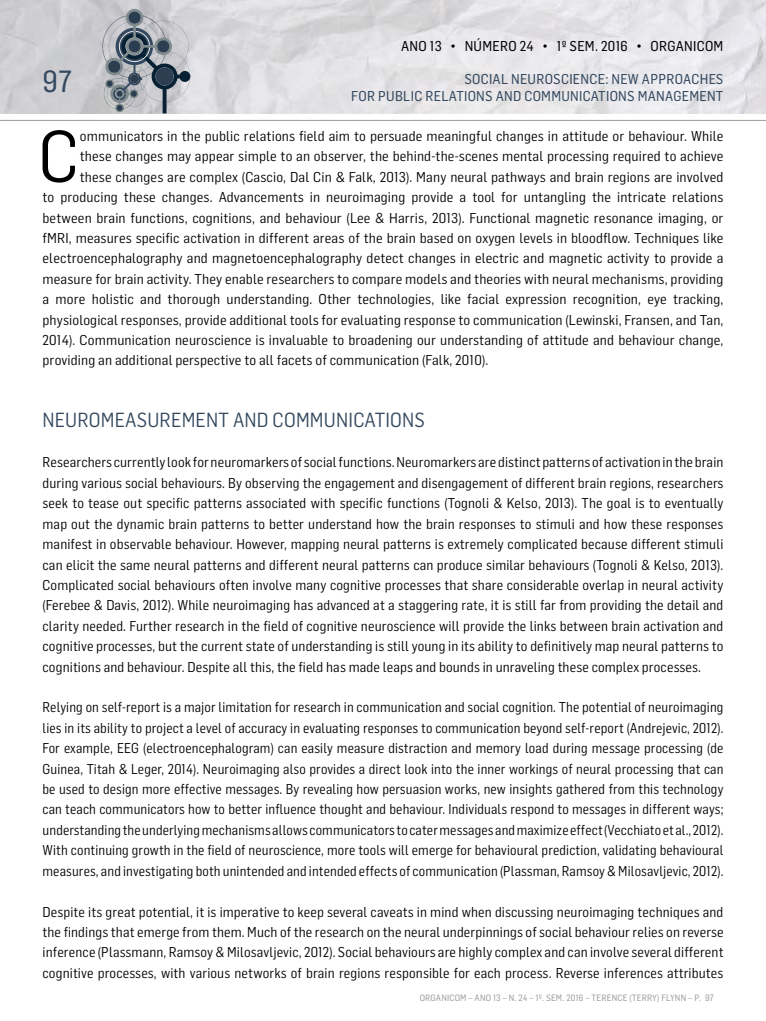
<style>
.page{position:relative;width:766px;height:1021px;background:#fff}
.page>*{position:absolute;margin:0;border:0;box-sizing:border-box;transform-origin:0 0}
.t1{font:71.2px "Flama Semicondensed";color:#000}
.t2{font:30px "Flama Semicondensed Basic";color:#34495f}
.t3{font:20px "Flama Semicondensed";letter-spacing:.01em;color:#34495f}
.t4{font:14px/20.4px "Flama Semicondensed";letter-spacing:.01em;color:#000;text-align:justify}
.t5{font:14px/16.8px "Flama Semicondensed Basic";letter-spacing:.02em;color:#34495f;text-align:right}
.t6{font:14px "Flama Semicondensed Basic";letter-spacing:.02em;color:#000}
.t7{font:9px "Flama Semicondensed Basic";letter-spacing:.02em;color:#9d9d9c}
</style>
<div class="page">
<img style="left:0;top:0;width:765px;height:113px">
<hr style="left:0;top:120px;width:765px;height:1px;background:#9d9d9c">
<svg style="left:102px;top:9px;width:88px;height:104px;background:#989ea6"></svg>
<p class="t6" style="left:401px;top:37px;width:324px">ANO 13 • NÚMERO 24 • 1º SEM. 2016 • ORGANICOM</p>
<p class="t5" style="left:351px;top:70px;width:373px">SOCIAL NEUROSCIENCE: NEW APPROACHES<br>FOR PUBLIC RELATIONS AND COMMUNICATIONS MANAGEMENT</p>
<h2 class="t2" style="left:43px;top:62px;width:31px">97</h2>
<h1 class="t1" style="left:38px;top:111px;width:42px">C</h1>
<p class="t4" style="left:80px;top:125px;width:645px">ommunicators in the public relations field aim to persuade meaningful changes in attitude or behaviour. While</p>
<p class="t4" style="left:80px;top:145px;width:645px">these changes may appear simple to an observer, the behind-the-scenes mental processing required to achieve</p>
<p class="t4" style="left:80px;top:166px;width:645px">these changes are complex (Cascio, Dal Cin &amp; Falk, 2013). Many neural pathways and brain regions are involved</p>
<p class="t4" style="left:43px;top:186px;width:682px">to producing these changes. Advancements in neuroimaging provide a tool for untangling the intricate relations</p>
<p class="t4" style="left:43px;top:207px;width:682px">between brain functions, cognitions, and behaviour (Lee &amp; Harris, 2013). Functional magnetic resonance imaging, or</p>
<p class="t4" style="left:43px;top:227px;width:682px">fMRI, measures specific activation in different areas of the brain based on oxygen levels in bloodflow. Techniques like</p>
<p class="t4" style="left:43px;top:247px;width:682px">electroencephalography and magnetoencephalography detect changes in electric and magnetic activity to provide a</p>
<p class="t4" style="left:43px;top:268px;width:682px">measure for brain activity. They enable researchers to compare models and theories with neural mechanisms, providing</p>
<p class="t4" style="left:43px;top:288px;width:682px">a more holistic and thorough understanding. Other technologies, like facial expression recognition, eye tracking,</p>
<p class="t4" style="left:43px;top:309px;width:682px">physiological responses, provide additional tools for evaluating response to communication (Lewinski, Fransen, and Tan,</p>
<p class="t4" style="left:43px;top:329px;width:682px">2014). Communication neuroscience is invaluable to broadening our understanding of attitude and behaviour change,</p>
<p class="t4" style="left:43px;top:349px;width:447px">providing an additional perspective to all facets of communication (Falk, 2010).</p>
<h3 class="t3" style="left:43px;top:407px;width:384px">NEUROMEASUREMENT AND COMMUNICATIONS</h3>
<p class="t4" style="left:43px;top:451px;width:682px">Researchers currently look for neuromarkers of social functions. Neuromarkers are distinct patterns of activation in the brain during various social behaviours. By observing the engagement and disengagement of different brain regions, researchers seek to tease out specific patterns associated with specific functions (Tognoli &amp; Kelso, 2013). The goal is to eventually map out the dynamic brain patterns to better understand how the brain responses to stimuli and how these responses manifest in observable behaviour. However, mapping neural patterns is extremely complicated because different stimuli can elicit the same neural patterns and different neural patterns can produce similar behaviours (Tognoli &amp; Kelso, 2013).<br>Complicated social behaviours often involve many cognitive processes that share considerable overlap in neural activity (Ferebee &amp; Davis, 2012). While neuroimaging has advanced at a staggering rate, it is still far from providing the detail and clarity needed. Further research in the field of cognitive neuroscience will provide the links between brain activation and cognitive processes, but the current state of understanding is still young in its ability to definitively map neural patterns to cognitions and behaviour. Despite all this, the field has made leaps and bounds in unraveling these complex processes.</p>
<p class="t4" style="left:43px;top:696px;width:682px">Relying on self-report is a major limitation for research in communication and social cognition. The potential of neuroimaging lies in its ability to project a level of accuracy in evaluating responses to communication beyond self-report (Andrejevic, 2012).<br>For example, EEG (electroencephalogram) can easily measure distraction and memory load during message processing (de Guinea, Titah &amp; Leger, 2014). Neuroimaging also provides a direct look into the inner workings of neural processing that can be used to design more effective messages. By revealing how persuasion works, new insights gathered from this technology can teach communicators how to better influence thought and behaviour. Individuals respond to messages in different ways; understanding the underlying mechanisms allows communicators to cater messages and maximize effect (Vecchiato et al., 2012).<br>With continuing growth in the field of neuroscience, more tools will emerge for behavioural prediction, validating behavioural measures, and investigating both unintended and intended effects of communication (Plassman, Ramsoy &amp; Milosavljevic, 2012).</p>
<p class="t4" style="left:43px;top:900px;width:682px">Despite its great potential, it is imperative to keep several caveats in mind when discussing neuroimaging techniques and the findings that emerge from them. Much of the research on the neural underpinnings of social behaviour relies on reverse inference (Plassmann, Ramsoy &amp; Milosavljevic, 2012). Social behaviours are highly complex and can involve several different cognitive processes, with various networks of brain regions responsible for each process. Reverse inferences attributes</p>
<p class="t7" style="left:419px;top:992px;width:296px">ORGANICOM – ANO 13 – N. 24 – 1º. SEM. 2016 – TERENCE (TERRY) FLYNN – P. 97</p>
</div>
